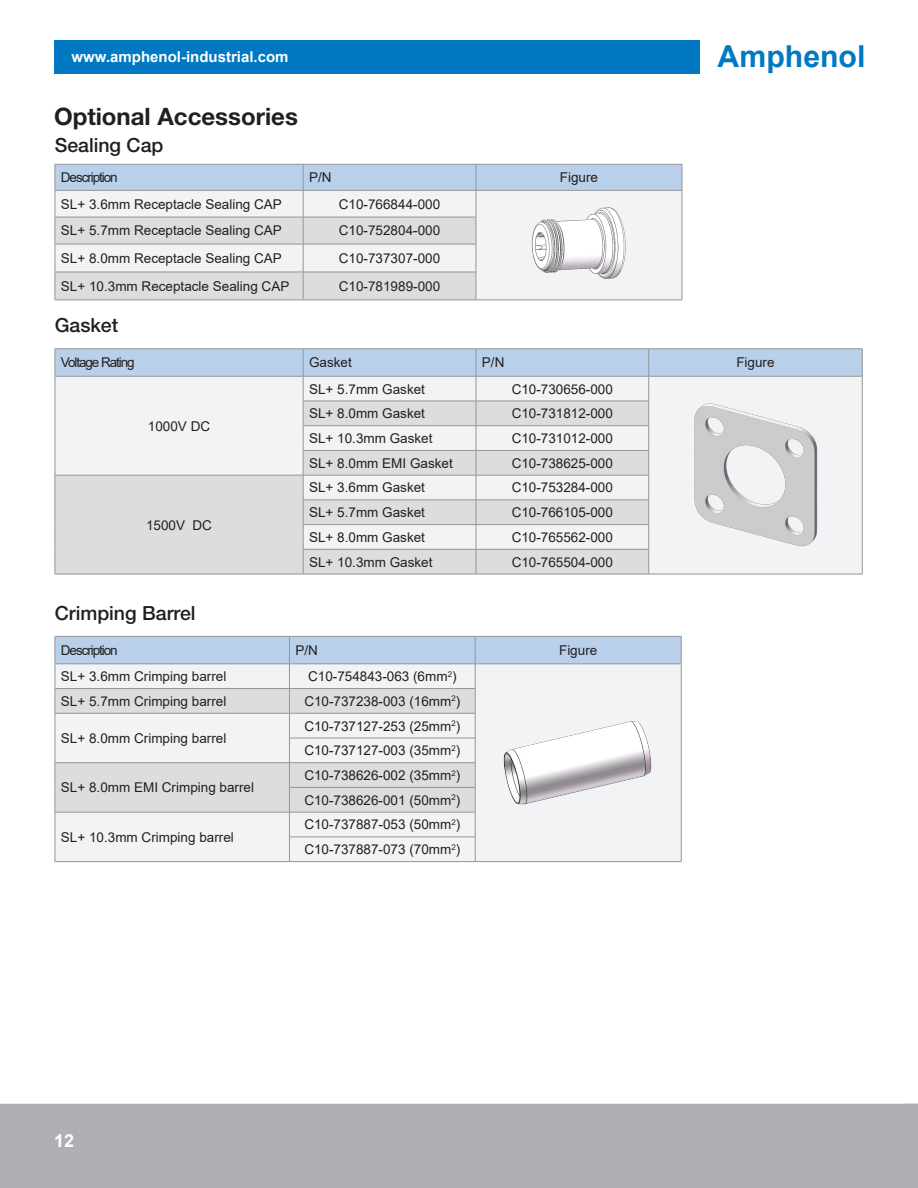
<style>
.page{position:relative;width:918px;height:1188px;background:#fff}
.page>*{position:absolute;margin:0;border:0;box-sizing:border-box;transform-origin:0 0}
.t1{font:700 30.3px "Arial";color:#0079c2}
.t2{font:700 24px "Helvetica Neue LT Std";color:#231f20}
.t3{font:500 19.5px "Helvetica Neue LT Std";color:#231f20}
.t4{font:700 18px "Arial";color:#fff}
.t5{font:700 15px "Arial";color:#fff}
.t6{font:13.5px "Arial";color:#231f20}
.t7{font:13.5px "Arial";letter-spacing:-.08em;color:#231f20}
</style>
<div class="page">
<div style="left:0;top:1104px;width:918px;height:84px;background:#aeafb3"></div>
<div style="left:54px;top:40px;width:646px;height:34px;background:#0079c2"></div>
<svg style="left:55px;top:349px;width:808px;height:225px"></svg>
<hr style="left:55px;top:574px;width:248px;height:1px;background:#939598">
<hr style="left:303px;top:574px;width:173px;height:1px;background:#939598">
<hr style="left:476px;top:574px;width:173px;height:1px;background:#939598">
<hr style="left:649px;top:574px;width:213px;height:1px;background:#939598">
<img style="left:692px;top:401px;width:127px;height:148px">
<svg style="left:55px;top:636px;width:627px;height:225px"></svg>
<hr style="left:55px;top:861px;width:234px;height:1px;background:#939598">
<hr style="left:289px;top:861px;width:186px;height:1px;background:#939598">
<hr style="left:475px;top:861px;width:206px;height:1px;background:#939598">
<img style="left:500px;top:715px;width:157px;height:96px">
<svg style="left:55px;top:164px;width:628px;height:136px"></svg>
<hr style="left:55px;top:300px;width:248px;height:1px;background:#939598">
<hr style="left:303px;top:300px;width:173px;height:1px;background:#939598">
<hr style="left:476px;top:300px;width:206px;height:1px;background:#939598">
<img style="left:531px;top:208px;width:96px;height:71px">
<p class="t5" style="left:72px;top:46px;width:218px">www.amphenol-industrial.com</p>
<h1 class="t1" style="left:718px;top:35px;width:149px">Amphenol</h1>
<p class="t2" style="left:54px;top:102px;width:245px">Optional Accessories</p>
<p class="t3" style="left:55px;top:133px;width:110px">Sealing Cap</p>
<p class="t7" style="left:61px;top:168px;width:58px">Description</p>
<p class="t6" style="left:309px;top:168px;width:24px">P/N</p>
<p class="t6" style="left:560px;top:168px;width:40px">Figure</p>
<p class="t6" style="left:61px;top:195px;width:222px">SL+ 3.6mm Receptacle Sealing CAP</p>
<p class="t6" style="left:339px;top:195px;width:103px">C10-766844-000</p>
<p class="t6" style="left:61px;top:221px;width:222px">SL+ 5.7mm Receptacle Sealing CAP</p>
<p class="t6" style="left:339px;top:221px;width:103px">C10-752804-000</p>
<p class="t6" style="left:61px;top:249px;width:222px">SL+ 8.0mm Receptacle Sealing CAP</p>
<p class="t6" style="left:339px;top:249px;width:103px">C10-737307-000</p>
<p class="t6" style="left:61px;top:277px;width:230px">SL+ 10.3mm Receptacle Sealing CAP</p>
<p class="t6" style="left:339px;top:277px;width:103px">C10-781989-000</p>
<p class="t3" style="left:55px;top:314px;width:65px">Gasket</p>
<p class="t7" style="left:61px;top:353px;width:75px">Voltage Rating</p>
<p class="t6" style="left:309px;top:353px;width:44px">Gasket</p>
<p class="t6" style="left:482px;top:353px;width:24px">P/N</p>
<p class="t6" style="left:736px;top:353px;width:40px">Figure</p>
<p class="t6" style="left:148px;top:417px;width:64px">1000V DC</p>
<p class="t6" style="left:146px;top:515px;width:68px">1500V DC</p>
<p class="t3" style="left:55px;top:601px;width:142px">Crimping Barrel</p>
<p class="t6" style="left:309px;top:379px;width:117px">SL+ 5.7mm Gasket</p>
<p class="t6" style="left:512px;top:379px;width:103px">C10-730656-000</p>
<p class="t6" style="left:309px;top:404px;width:117px">SL+ 8.0mm Gasket</p>
<p class="t6" style="left:512px;top:404px;width:103px">C10-731812-000</p>
<p class="t6" style="left:309px;top:429px;width:125px">SL+ 10.3mm Gasket</p>
<p class="t6" style="left:512px;top:429px;width:103px">C10-731012-000</p>
<p class="t6" style="left:309px;top:454px;width:145px">SL+ 8.0mm EMI Gasket</p>
<p class="t6" style="left:512px;top:454px;width:103px">C10-738625-000</p>
<p class="t6" style="left:309px;top:478px;width:117px">SL+ 3.6mm Gasket</p>
<p class="t6" style="left:512px;top:478px;width:103px">C10-753284-000</p>
<p class="t6" style="left:309px;top:503px;width:117px">SL+ 5.7mm Gasket</p>
<p class="t6" style="left:512px;top:503px;width:103px">C10-766105-000</p>
<p class="t6" style="left:309px;top:528px;width:117px">SL+ 8.0mm Gasket</p>
<p class="t6" style="left:512px;top:528px;width:103px">C10-765562-000</p>
<p class="t6" style="left:309px;top:553px;width:125px">SL+ 10.3mm Gasket</p>
<p class="t6" style="left:512px;top:553px;width:103px">C10-765504-000</p>
<p class="t7" style="left:61px;top:641px;width:58px">Description</p>
<p class="t6" style="left:295px;top:641px;width:24px">P/N</p>
<p class="t6" style="left:559px;top:641px;width:40px">Figure</p>
<p class="t6" style="left:61px;top:667px;width:167px">SL+ 3.6mm Crimping barrel</p>
<p class="t6" style="left:308px;top:667px;width:150px">C10-754843-063 (6mm<sup>2</sup>)</p>
<p class="t6" style="left:61px;top:692px;width:167px">SL+ 5.7mm Crimping barrel</p>
<p class="t6" style="left:304px;top:692px;width:157px">C10-737238-003 (16mm<sup>2</sup>)</p>
<p class="t6" style="left:61px;top:729px;width:167px">SL+ 8.0mm Crimping barrel</p>
<p class="t6" style="left:304px;top:717px;width:157px">C10-737127-253 (25mm<sup>2</sup>)</p>
<p class="t6" style="left:304px;top:741px;width:157px">C10-737127-003 (35mm<sup>2</sup>)</p>
<p class="t6" style="left:61px;top:778px;width:195px">SL+ 8.0mm EMI Crimping barrel</p>
<p class="t6" style="left:61px;top:828px;width:174px">SL+ 10.3mm Crimping barrel</p>
<p class="t6" style="left:304px;top:766px;width:157px">C10-738626-002 (35mm<sup>2</sup>)</p>
<p class="t6" style="left:304px;top:791px;width:157px">C10-738626-001 (50mm<sup>2</sup>)</p>
<p class="t6" style="left:304px;top:815px;width:157px">C10-737887-053 (50mm<sup>2</sup>)</p>
<p class="t6" style="left:304px;top:840px;width:157px">C10-737887-073 (70mm<sup>2</sup>)</p>
<h3 class="t4" style="left:54px;top:1128px;width:22px">12</h3>
</div>
